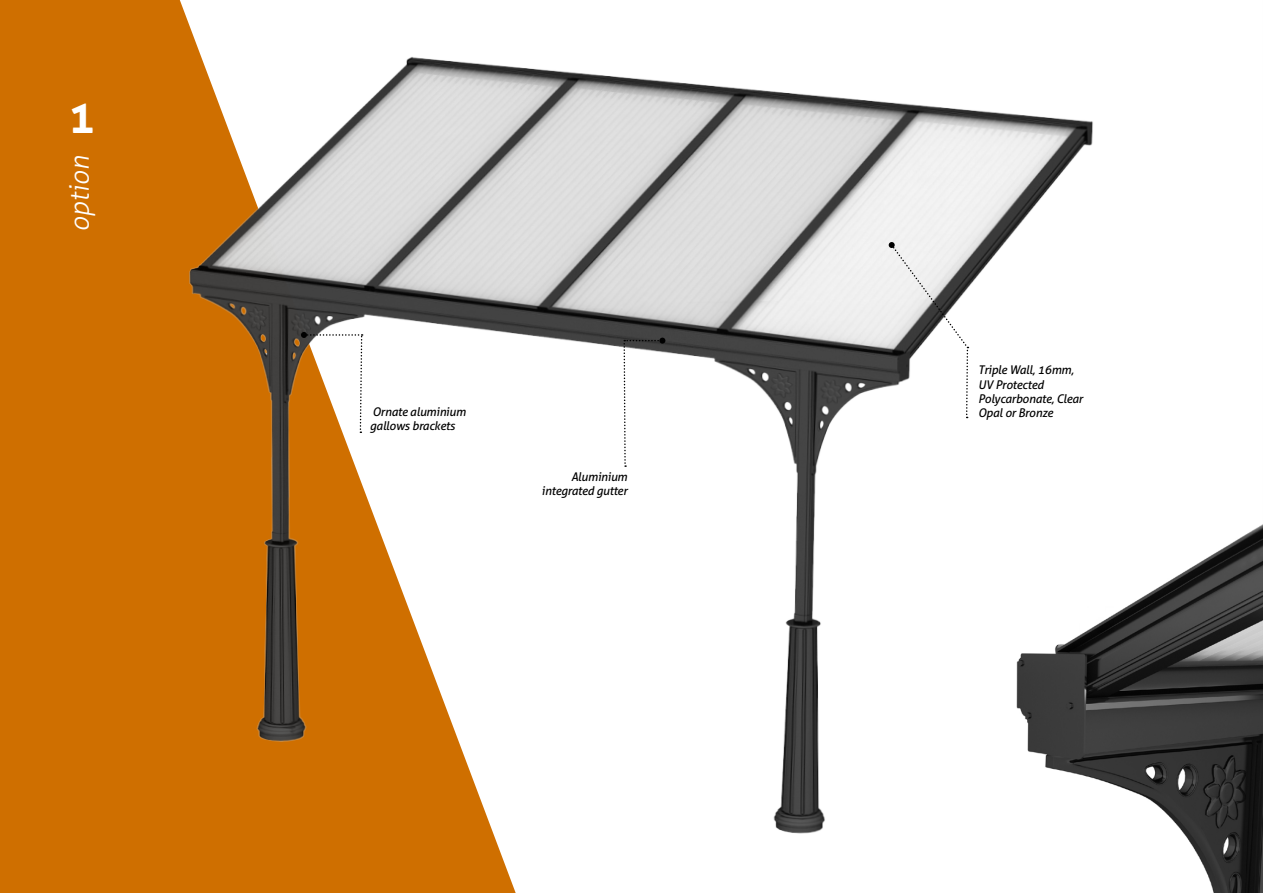
<style>
.page{position:relative;width:1263px;height:893px;background:#fff}
.page>*{position:absolute;margin:0;border:0;box-sizing:border-box;transform-origin:0 0}
.t1{font:700 45px "Aller";color:#fff}
.t2{font:italic 300 27px "Aller";color:#fff}
.t3{font:italic 12px/14.4px "Aller";letter-spacing:-.02em;color:#000}
</style>
<div class="page">
<svg style="left:0;top:0;width:516px;height:893px;background:#d4801e"></svg>
<img style="left:31px;top:18px;width:1062px;height:848px">
<img style="left:977px;top:495px;width:285px;height:398px">
<svg style="left:1262px;top:524px;width:1px;height:369px"></svg>
<svg style="left:301px;top:332px;width:62px;height:101px"></svg>
<svg style="left:889px;top:242px;width:80px;height:176px"></svg>
<svg style="left:623px;top:338px;width:42px;height:129px"></svg>
<h1 class="t1" style="left:68px;top:89px;width:28px">1</h1>
<h2 class="t2" style="left:63px;top:232px;width:78px;rotate:-90deg">option</h2>
<p class="t3" style="left:370px;top:404px;width:97px">Ornate aluminium gallows brackets</p>
<p class="t3" style="left:542px;top:469px;width:87px;text-align:right">Aluminium integrated gutter</p>
<p class="t3" style="left:978px;top:363px;width:106px">Triple Wall, 16mm,<br>UV Protected<br>Polycarbonate, Clear<br>Opal or Bronze</p>
</div>
